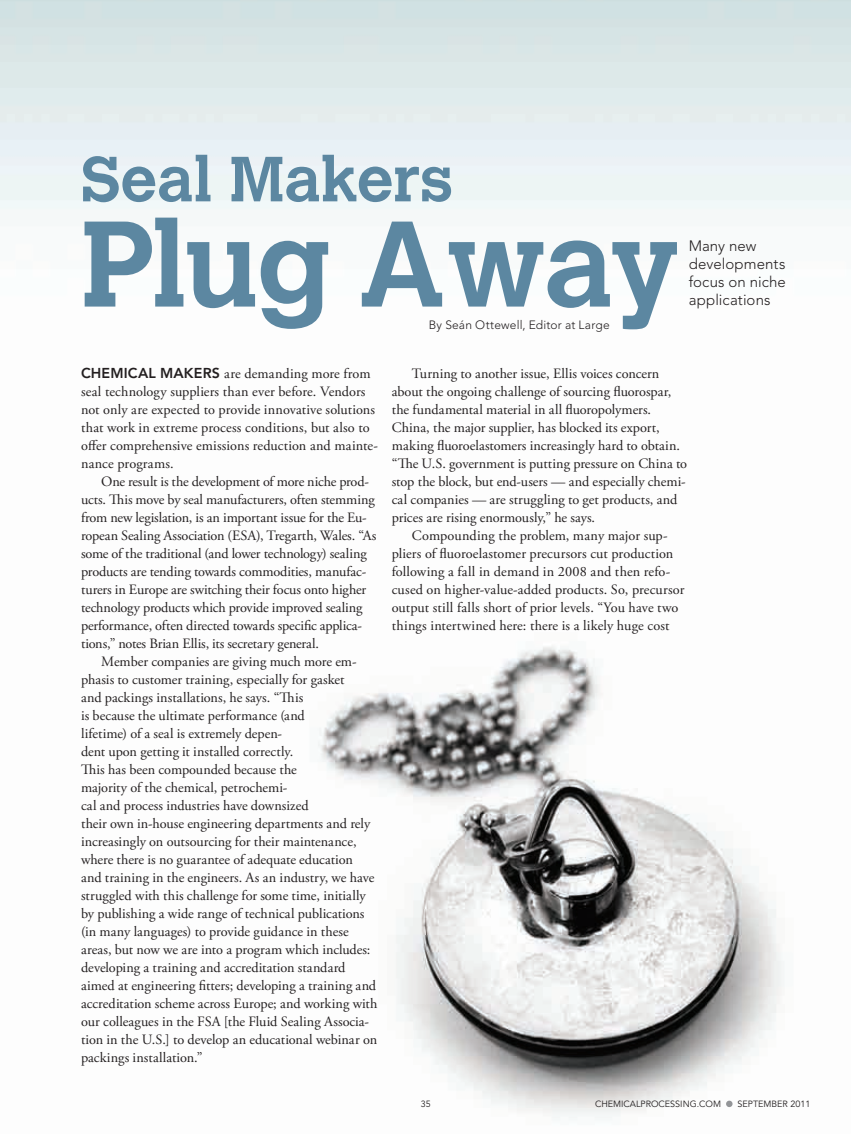
<style>
.page{position:relative;width:851px;height:1134px;background:#fff}
.page>*{position:absolute;margin:0;border:0;box-sizing:border-box;transform-origin:0 0}
.t1{font:700 120.6px "Calvert MT Std";letter-spacing:-.025em;color:#5c87a1}
.t2{font:700 63.15px "Calvert MT Std";letter-spacing:-.005em;color:#5c87a1}
.t3{font:300 15px/18px "Avenir LT Std";letter-spacing:.005em;color:#231f20}
.t4{font:14.25px/18px "Adobe Garamond Pro";color:#231f20}
.t5{font:300 12px "Avenir LT Std";letter-spacing:.015em;color:#231f20}
.t6{font:9px "Avenir LT Std";color:#231f20}
.s1{font-family:"Avenir LT Std";font-weight:800}
</style>
<div class="page">
<img style="left:0;top:0;width:850px;height:1118px">
<svg style="left:726px;top:1101px;width:6px;height:6px"></svg>
<h2 class="t2" style="left:81px;top:139px;width:373px">Seal Makers</h2>
<h1 class="t1" style="left:81px;top:188px;width:600px">Plug Away</h1>
<p class="t5" style="left:429px;top:318px;width:182px">By Seán Ottewell, Editor at Large</p>
<p class="t3" style="left:688px;top:237px;width:99px">Many new developments focus on niche applications</p>
<p class="t4" style="left:81px;top:365px;width:298px"><span class="s1">CHEMICAL MAKERS</span> are demanding more from seal technology suppliers than ever before. Vendors not only are expected to provide innovative solutions that work in extreme process conditions, but also to offer comprehensive emissions reduction and mainte&shy;nance programs.</p>
<p class="t4" style="left:81px;top:473px;width:297px;text-indent:20px">One result is the development of more niche prod&shy;ucts. This move by seal manufacturers, often stemming from new legislation, is an important issue for the Eu&shy;ropean Sealing Association (ESA), Tregarth, Wales. “As some of the traditional (and lower technology) sealing products are tending towards commodities, manufac&shy;turers in Europe are switching their focus onto higher technology products which provide improved sealing performance, often directed towards specific applica&shy;tions,” notes Brian Ellis, its secretary general.</p>
<p class="t4" style="left:81px;top:653px;width:298px;text-indent:20px">Member companies are giving much more em&shy;phasis to customer training, especially for gasket<br>and packings installations, he says. “This<br>is because the ultimate performance (and<br>lifetime) of a seal is extremely depen-<br>dent upon getting it installed correctly.<br>This has been compounded because the<br>majority of the chemical, petrochemi-<br>cal and process industries have downsized<br>their own in-house engineering departments and rely increasingly on outsourcing for their maintenance, where there is no guarantee of adequate education<br>and training in the engineers. As an industry, we have struggled with this challenge for some time, initially by publishing a wide range of technical publications (in many languages) to provide guidance in these areas, but now we are into a program which includes: developing a training and accreditation standard aimed at engineering fitters; developing a training and accreditation scheme across Europe; and working with our colleagues in the FSA [the Fluid Sealing Associa&shy;tion in the U.S.] to develop an educational webinar on packings installation.”</p>
<p class="t4" style="left:392px;top:365px;width:297px;text-indent:20px">Turning to another issue, Ellis voices concern about the ongoing challenge of sourcing fluorospar, the fundamental material in all fluoropolymers.<br>China, the major supplier, has blocked its export, making fluoroelastomers increasingly hard to obtain. “The U.S. government is putting pressure on China to stop the block, but end-users — and especially chemi&shy;cal companies — are struggling to get products, and prices are rising enormously,” he says.</p>
<p class="t4" style="left:392px;top:527px;width:294px;text-indent:20px">Compounding the problem, many major sup&shy;pliers of fluoroelastomer precursors cut production following a fall in demand in 2008 and then refo&shy;cused on higher-value-added products. So, precursor output still falls short of prior levels. “You have two things intertwined here: there is a likely huge cost</p>
<p class="t6" style="left:420px;top:1099px;width:12px">35</p>
<p class="t6" style="left:595px;top:1099px;width:127px">CHEMICALPROCESSING.COM</p>
<p class="t6" style="left:737px;top:1099px;width:74px">SEPTEMBER 2011</p>
</div>
